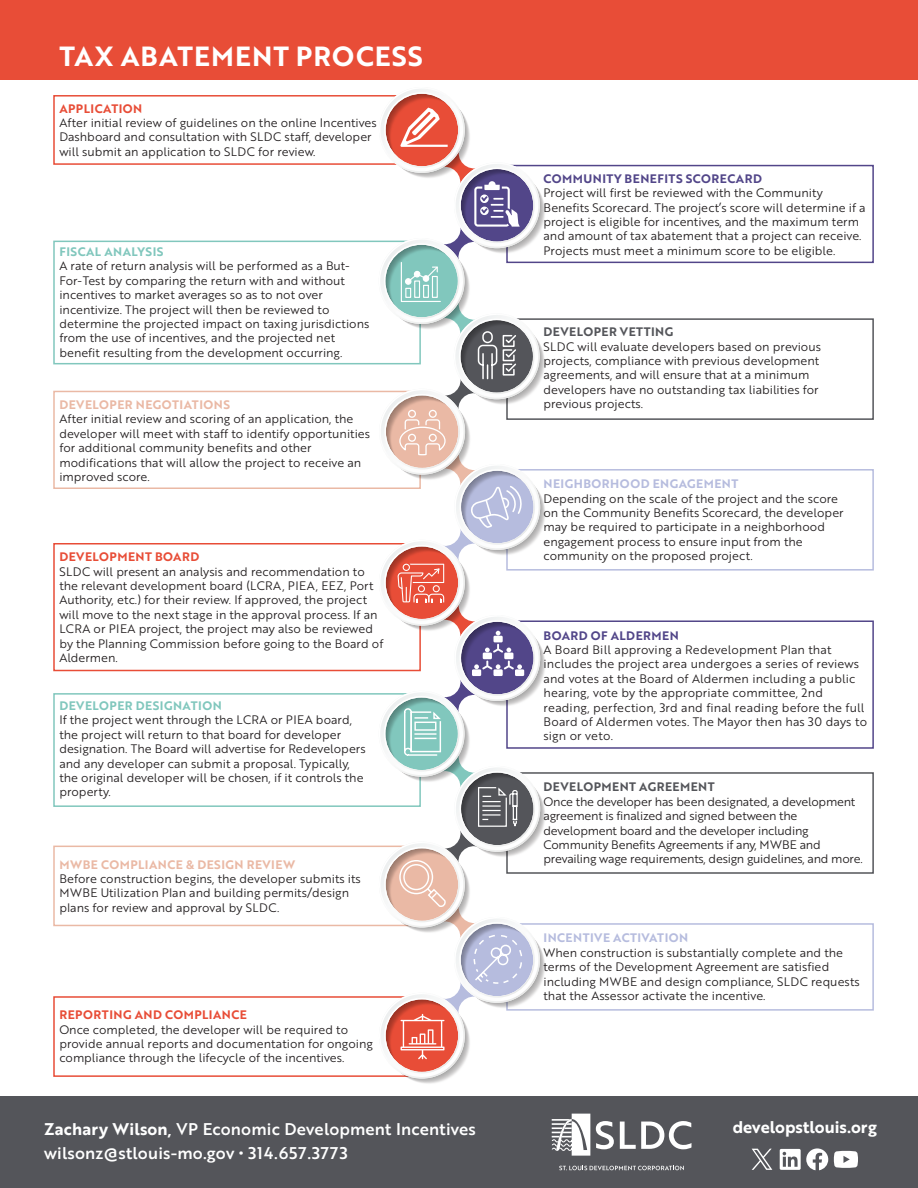
<style>
.page{position:relative;width:918px;height:1188px;background:#fff}
.page>*{position:absolute;margin:0;border:0;box-sizing:border-box;transform-origin:0 0}
.t1{font:27px "Brother 1816 Bold";letter-spacing:.04em;color:#fff}
.t2{font:16.5px "Brother 1816 Medium";letter-spacing:.01em;color:#fff}
.t3{font:16.5px "Brother 1816 Bold";color:#fff}
.t4{font:12px/14.4px "Brother 1816 Book";color:#231f20}
.t5{font:12px/14.4px "Brother 1816 Book";letter-spacing:-.02em;color:#231f20}
.t6{font:12px "Brother 1816 Bold";letter-spacing:.04em;color:#e84d37}
.t7{font:12px "Brother 1816 Bold";letter-spacing:.04em;color:#eab9a5}
.t8{font:12px "Brother 1816 Bold";letter-spacing:.04em;color:#524689}
.t9{font:12px "Brother 1816 Bold";letter-spacing:.04em;color:#b6bcde}
.t10{font:12px "Brother 1816 Bold";letter-spacing:.04em;color:#54555a}
.t11{font:12px "Brother 1816 Bold";letter-spacing:.04em;color:#81c7bd}
.s1{font-family:"Brother 1816 Bold"}
</style>
<div class="page">
<div style="left:0;top:0;width:918px;height:79px;background:#e84d37"></div>
<div style="left:53px;top:95px;width:368px;height:70px;border:2px solid #e84d37"></div>
<div style="left:506px;top:165px;width:368px;height:98px;border:2px solid #524689"></div>
<div style="left:506px;top:318px;width:368px;height:102px;border:2px solid #54555a"></div>
<div style="left:506px;top:469px;width:368px;height:102px;border:2px solid #b6bcde"></div>
<div style="left:506px;top:620px;width:368px;height:129px;border:2px solid #524689"></div>
<div style="left:506px;top:772px;width:368px;height:102px;border:2px solid #54555a"></div>
<div style="left:506px;top:923px;width:368px;height:88px;border:2px solid #b6bcde"></div>
<div style="left:53px;top:241px;width:368px;height:123px;border:2px solid #81c7bd"></div>
<div style="left:53px;top:391px;width:368px;height:98px;border:2px solid #eab9a5"></div>
<div style="left:53px;top:543px;width:368px;height:128px;border:2px solid #e84d37"></div>
<div style="left:53px;top:693px;width:368px;height:114px;border:2px solid #81c7bd"></div>
<div style="left:53px;top:846px;width:368px;height:80px;border:2px solid #eab9a5"></div>
<div style="left:53px;top:996px;width:368px;height:81px;border:2px solid #e84d37"></div>
<svg style="left:379px;top:89px;width:168px;height:995px"></svg>
<div style="left:0;top:1096px;width:918px;height:92px;background:#54555a"></div>
<svg style="left:559px;top:1166px;width:125px;height:4px"></svg>
<svg style="left:596px;top:1121px;width:18px;height:28px"></svg>
<svg style="left:620px;top:1121px;width:71px;height:28px"></svg>
<svg style="left:552px;top:1114px;width:38px;height:42px"></svg>
<svg style="left:780px;top:1148px;width:48px;height:22px"></svg>
<svg style="left:834px;top:1151px;width:24px;height:17px"></svg>
<svg style="left:752px;top:1149px;width:20px;height:21px"></svg>
<p class="t1" style="left:59px;top:36px;width:365px">TAX ABATEMENT PROCESS</p>
<p class="t6" style="left:59px;top:99px;width:84px">APPLICATION</p>
<p class="t4" style="left:59px;top:115px;width:319px">After initial review of guidelines on the online Incentives<br>Dashboard and consultation with SLDC staff, developer will submit an application to SLDC for review.</p>
<p class="t11" style="left:59px;top:243px;width:106px">FISCAL ANALYSIS</p>
<p class="t4" style="left:59px;top:258px;width:312px">A rate of return analysis will be performed as a But-For-Test by comparing the return with and without incentives to market averages so as to not over incentivize. The project will then be reviewed to determine the projected impact on taxing jurisdictions from the use of incentives, and the projected net benefit resulting from the development occurring.</p>
<p class="t7" style="left:59px;top:396px;width:172px">DEVELOPER NEGOTIATIONS</p>
<p class="t4" style="left:59px;top:412px;width:312px">After initial review and scoring of an application, the developer will meet with staff to identify opportunities for additional community benefits and other modifications that will allow the project to receive an improved score.</p>
<p class="t6" style="left:59px;top:548px;width:141px">DEVELOPMENT BOARD</p>
<p class="t4" style="left:59px;top:564px;width:325px">SLDC will present an analysis and recommendation to the relevant development board (LCRA, PIEA, EEZ, Port Authority, etc.) for their review. If approved, the project will move to the next stage in the approval process. If an LCRA or PIEA project, the project may also be reviewed by the Planning Commission before going to the Board of Aldermen.</p>
<p class="t11" style="left:59px;top:697px;width:164px">DEVELOPER DESIGNATION</p>
<p class="t4" style="left:59px;top:712px;width:308px">If the project went through the LCRA or PIEA board, the project will return to that board for developer designation. The Board will advertise for Redevelopers and any developer can submit a proposal. Typically, the original developer will be chosen, if it controls the property.</p>
<p class="t7" style="left:59px;top:855px;width:237px">MWBE COMPLIANCE &amp; DESIGN REVIEW</p>
<p class="t4" style="left:59px;top:871px;width:303px">Before construction begins, the developer submits its<br>MWBE Utilization Plan and building permits/design plans for review and approval by SLDC.</p>
<p class="t6" style="left:59px;top:1006px;width:189px">REPORTING AND COMPLIANCE</p>
<p class="t4" style="left:59px;top:1022px;width:315px">Once completed, the developer will be required to provide annual reports and documentation for ongoing compliance through the lifecycle of the incentives.</p>
<p class="t8" style="left:544px;top:169px;width:220px">COMMUNITY BENEFITS SCORECARD</p>
<p class="t4" style="left:544px;top:185px;width:324px">Project will first be reviewed with the Community Benefits Scorecard. The project’s score will determine if a project is eligible for incentives, and the maximum term and amount of tax abatement that a project can receive.<br>Projects must meet a minimum score to be eligible.</p>
<p class="t10" style="left:544px;top:323px;width:131px">DEVELOPER VETTING</p>
<p class="t4" style="left:544px;top:339px;width:279px">SLDC will evaluate developers based on previous projects, compliance with previous development agreements, and will ensure that at a minimum developers have no outstanding tax liabilities for previous projects.</p>
<p class="t9" style="left:544px;top:475px;width:196px">NEIGHBORHOOD ENGAGEMENT</p>
<p class="t4" style="left:544px;top:491px;width:302px">Depending on the scale of the project and the score on the Community Benefits Scorecard, the developer may be required to participate in a neighborhood engagement process to ensure input from the community on the proposed project.</p>
<p class="t8" style="left:544px;top:626px;width:137px">BOARD OF ALDERMEN</p>
<p class="t4" style="left:544px;top:642px;width:325px">A Board Bill approving a Redevelopment Plan that includes the project area undergoes a series of reviews and votes at the Board of Aldermen including a public hearing, vote by the appropriate committee, 2nd reading, perfection, 3rd and final reading before the full Board of Aldermen votes. The Mayor then has 30 days to sign or veto.</p>
<p class="t10" style="left:544px;top:778px;width:173px">DEVELOPMENT AGREEMENT</p>
<p class="t5" style="left:544px;top:794px;width:321px">Once the developer has been designated, a development agreement is finalized and signed between the development board and the developer including Community Benefits Agreements if any, MWBE and prevailing wage requirements, design guidelines, and more.</p>
<p class="t9" style="left:544px;top:929px;width:146px">INCENTIVE ACTIVATION</p>
<p class="t4" style="left:544px;top:945px;width:318px">When construction is substantially complete and the terms of the Development Agreement are satisfied including MWBE and design compliance, SLDC requests that the Assessor activate the incentive.</p>
<p class="t2" style="left:44px;top:1117px;width:433px"><span class="s1">Zachary Wilson,</span> VP Economic Development Incentives</p>
<p class="t3" style="left:733px;top:1114px;width:146px">developstlouis.org</p>
<p class="t2" style="left:44px;top:1141px;width:305px">wilsonz@stlouis-mo.gov • 314.657.3773</p>
</div>
